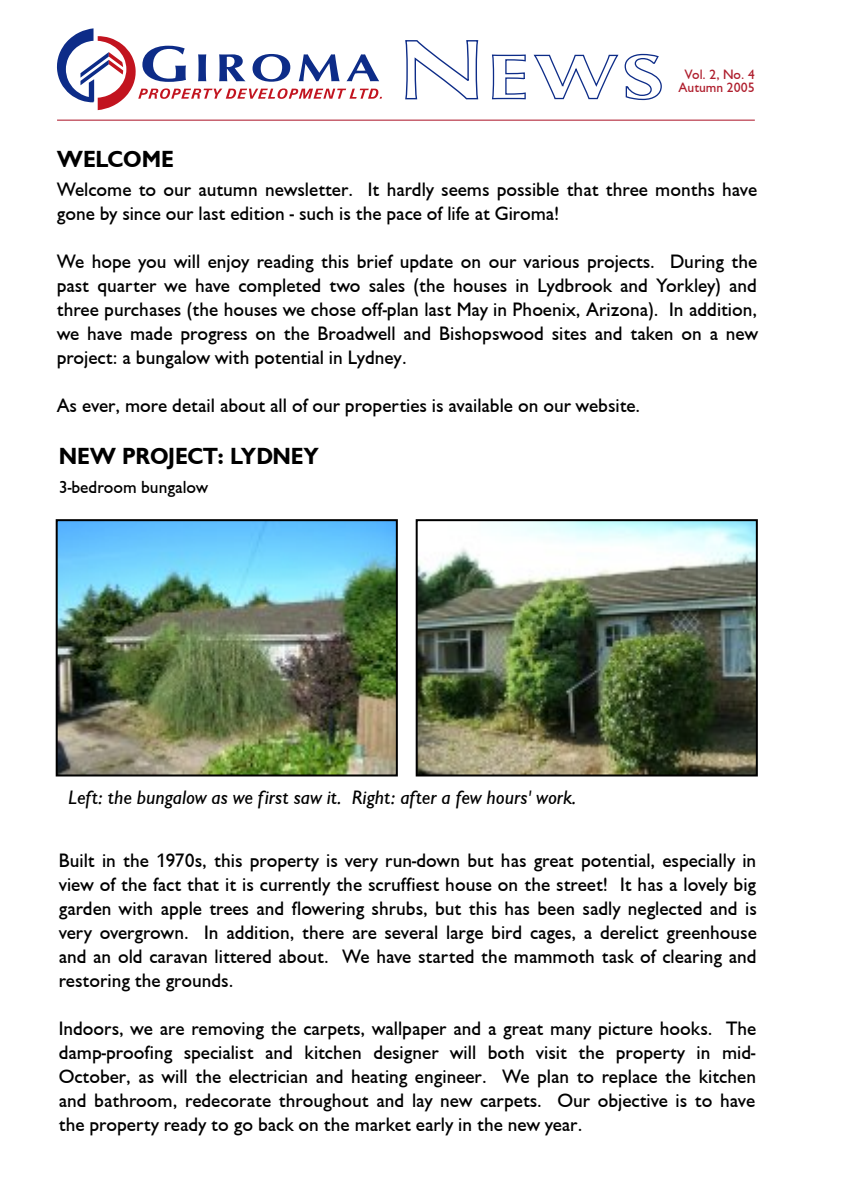
<style>
.page{position:relative;width:842px;height:1191px;background:#fff}
.page>*{position:absolute;margin:0;border:0;box-sizing:border-box;transform-origin:0 0}
.t1{font:700 24px "Chantilly";color:#000}
.t2{font:20px/24px "Chantilly";letter-spacing:-.005em;color:#000}
.t3{font:20px/24px "Chantilly";letter-spacing:-.05em;color:#000}
.t4{font:italic 20px "Chantilly";letter-spacing:-.01em;color:#000}
.t5{font:18px "Chantilly";letter-spacing:.03em;color:#000}
.t6{font:14px/13px "Chantilly";color:#af1e2d;text-align:center}
</style>
<div class="page">
<svg style="left:57px;top:28px;width:698px;height:93px"></svg>
<img style="left:59px;top:522px;width:336px;height:251px">
<div style="left:56px;top:519px;width:342px;height:257px;border:2px solid #000"></div>
<img style="left:419px;top:522px;width:336px;height:251px">
<div style="left:416px;top:519px;width:342px;height:257px;border:2px solid #000"></div>
<p class="t6" style="left:679px;top:68px;width:78px">Vol.2, No.4<br>Autum n 2005</p>
<p class="t1" style="left:57px;top:146px;width:118px">W ELCO ME</p>
<p class="t2" style="left:57px;top:178px;width:699px">W e lcom e to our autum n ne w sle tte r. It h ardly se e m s possible th at th re e m onth s h ave gone by since our laste dition - such is th e pace oflife atGirom a!</p>
<p class="t2" style="left:57px;top:250px;width:702px">W e h ope you w ille njoy re ading th is brie f update on our various proje cts. D uring th e past quarte r w e h ave com ple te d tw o sale s (th e h ouse s in Lydbrook and York le y) and th re e purch ase s (th e h ouse s w e ch ose off-plan lastMay in Ph oe nix, Ariz ona). In addition, w e h ave m ade progre ss on th e Broadw e lland Bish opsw ood site s and tak e n on a ne w proje ct: a bungalow w ith pote ntialin Lydne y.</p>
<p class="t2" style="left:57px;top:394px;width:591px">As e ve r, m ore de tailaboutallofour prope rtie s is available on our w e bsite .</p>
<p class="t1" style="left:59px;top:442px;width:262px">NEW PRO JECT: LYDNEY</p>
<p class="t5" style="left:59px;top:476px;width:148px">3-be droom bungalow</p>
<p class="t4" style="left:68px;top:786px;width:514px">Left: th e bungalow as w e firstsaw it. Righ t: after a few h ours' w ork .</p>
<p class="t2" style="left:59px;top:848px;width:700px">Built in th e 19 70s, th is prope rty is ve ry run-dow n but h as gre at pote ntial, e spe cially in vie w ofth e fact th at it is curre ntly th e scruffie st h ouse on th e stre e t! It h as a love ly big garde n w ith apple tre e s and flow e ring sh rubs, but th is h as be e n sadly ne gle cte d and is ve ry ove rgrow n. In addition, th e re are se ve rallarge bird cage s, a de re lict gre e nh ouse and an old caravan litte re d about. W e h ave starte d th e m am m oth task of cle aring and re storing th e grounds.</p>
<p class="t3" style="left:59px;top:1016px;width:700px">Indoors, w e are re m oving th e carpe ts, w allpape r and a gre at m any picture h ook s. Th e dam p-proofing spe cialist and k itch e n de signe r w illboth visit th e prope rty in m id-O ctobe r, as w illth e e le ctrician and h e ating e ngine e r. W e plan to re place th e k itch e n and bath room , re de corate th rough out and lay ne w carpe ts. O ur obje ctive is to h ave th e prope rty re ady to go back on th e m ark e te arly in th e ne w ye ar.</p>
</div>
